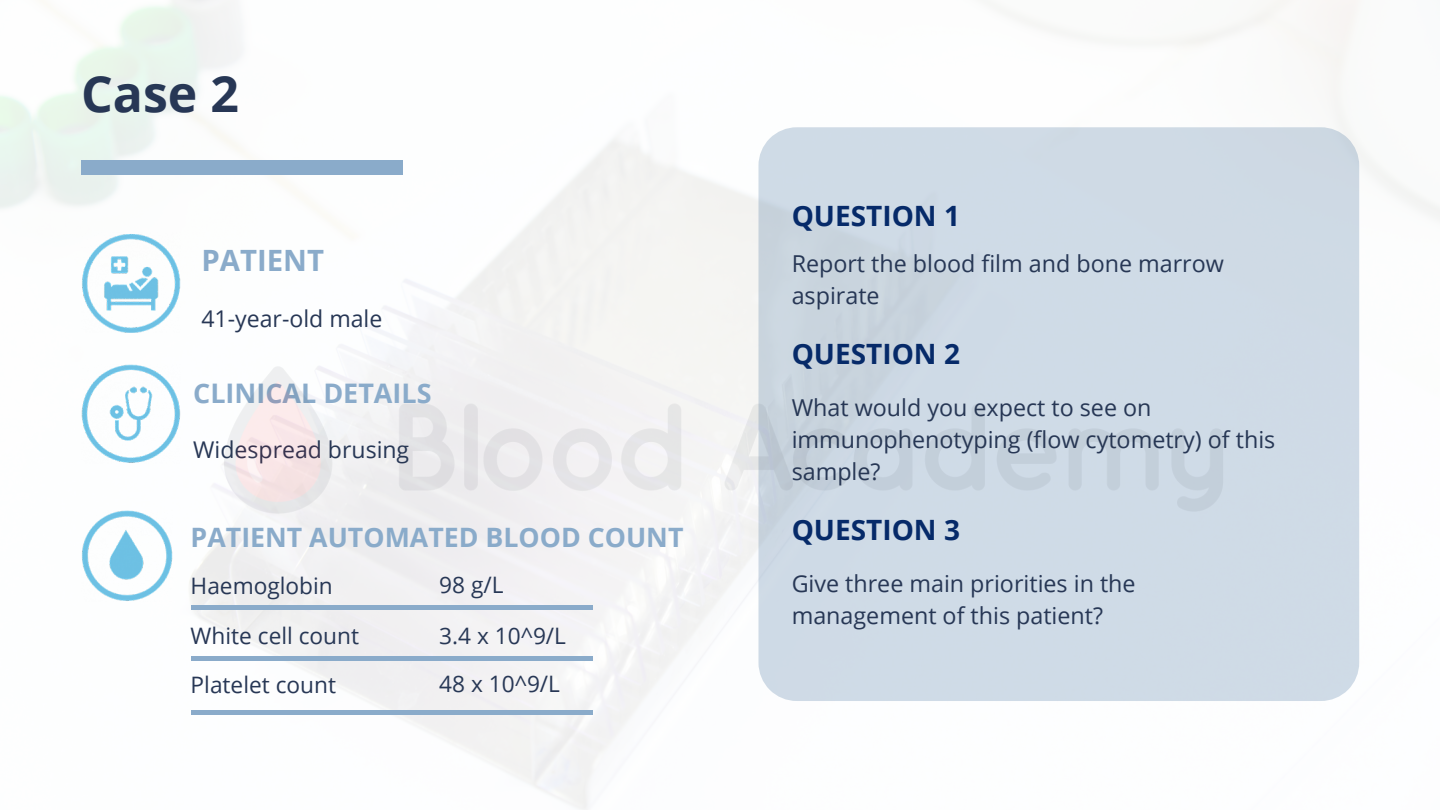
<style>
.page{position:relative;width:1440px;height:810px;background:#fff}
.page>*{position:absolute;margin:0;border:0;box-sizing:border-box;transform-origin:0 0}
.t1{font:700 50px "Open Sans";color:#273755}
.t2{font:700 29.4px "Open Sans";color:#8aabca}
.t3{font:700 28px "Open Sans";color:#062a69}
.t4{font:700 26.9px "Open Sans";color:#8aabca}
.t5{font:700 26.7px "Open Sans";color:#8aabca}
.t6{font:23.3px/32.2px "Open Sans";color:#273755}
.t7{font:23.1px "Open Sans";color:#273755}
.t8{font:22.7px "Open Sans";color:#273755}
</style>
<div class="page">
<div style="left:81px;top:161px;width:322px;height:14px;background:#8aabca"></div>
<img style="left:81px;top:364px;width:100px;height:100px">
<img style="left:81px;top:232px;width:100px;height:100px">
<hr style="left:191px;top:605px;width:401px;height:4px;background:#8aabca">
<hr style="left:191px;top:657px;width:401px;height:4px;background:#8aabca">
<hr style="left:191px;top:711px;width:401px;height:4px;background:#8aabca">
<img style="left:81px;top:510px;width:91px;height:92px">
<div style="left:758px;top:127px;width:601px;height:574px;background:#cfdbe6"></div>
<img style="left:225px;top:344px;width:1020px;height:201px">
<h1 class="t1" style="left:81px;top:58px;width:159px">Case 2</h1>
<p class="t2" style="left:201px;top:240px;width:124px">PATIENT</p>
<p class="t7" style="left:201px;top:302px;width:182px">41-year-old male</p>
<p class="t4" style="left:193px;top:375px;width:240px">CLINICAL DETAILS</p>
<p class="t7" style="left:193px;top:434px;width:217px">Widespread brusing</p>
<p class="t5" style="left:191px;top:518px;width:494px">PATIENT AUTOMATED BLOOD COUNT</p>
<p class="t8" style="left:191px;top:569px;width:144px">Haemoglobin</p>
<p class="t8" style="left:439px;top:569px;width:66px">98 g/L</p>
<p class="t8" style="left:191px;top:619px;width:170px">White cell count</p>
<p class="t8" style="left:439px;top:619px;width:128px">3.4 x 10^9/L</p>
<p class="t8" style="left:191px;top:668px;width:147px">Platelet count</p>
<p class="t8" style="left:439px;top:668px;width:122px">48 x 10^9/L</p>
<p class="t3" style="left:792px;top:197px;width:170px">QUESTION 1</p>
<p class="t6" style="left:792px;top:247px;width:434px">Report the blood film and bone marrow aspirate</p>
<p class="t3" style="left:792px;top:334px;width:170px">QUESTION 2</p>
<p class="t6" style="left:792px;top:391px;width:485px">What would you expect to see on immunophenotyping (flow cytometry) of this sample?</p>
<p class="t3" style="left:792px;top:510px;width:170px">QUESTION 3</p>
<p class="t6" style="left:792px;top:566px;width:345px">Give three main priorities in the management of this patient?</p>
</div>
